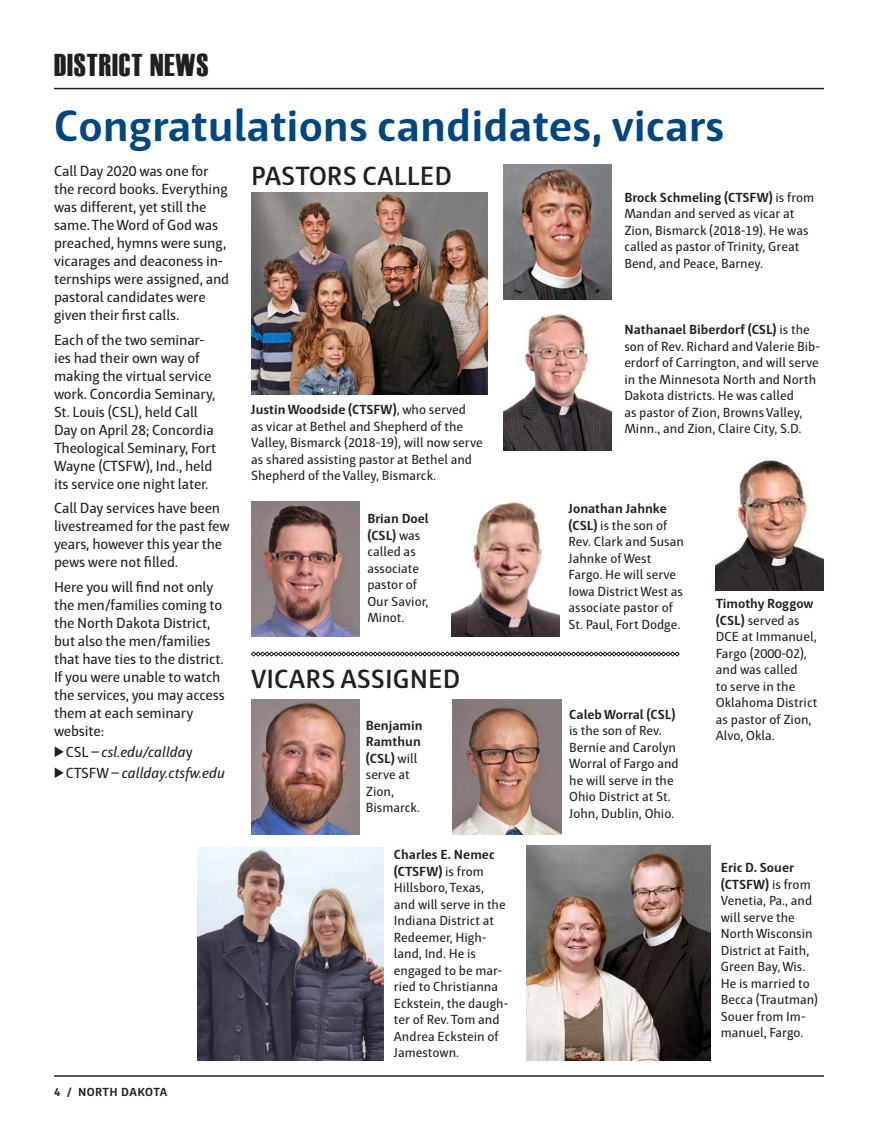
<style>
.page{position:relative;width:878px;height:1141px;background:#fff}
.page>*{position:absolute;margin:0;border:0;box-sizing:border-box;transform-origin:0 0}
.Submissions_Body_Tex{font:700 45px "Haptic";color:#004780}
.Interior_Header_Bar{font:31.5px "Haettenschweiler";letter-spacing:.03em;color:#231f20}
.Submissions_Body_Tex-2{font:600 27px "Haptic";color:#231f20}
.Submissions_Body_Tex-3{font:15px/18px "Haptic";letter-spacing:-.01em;color:#231f20}
.Submissions_Body_Tex-4{font:italic 15px "Haptic";letter-spacing:-.01em;color:#231f20}
.Submissions_Body_Tex-5{font:13.5px/16.5px "Haptic";color:#231f20}
.t1{font:700 12px "Haptic";letter-spacing:.025em;color:#231f20}
.s1{font-family:"Abril Text";font-weight:700;font-style:normal}
.s2{font-style:normal}
.s3{font-weight:700}
</style>
<div class="page">
<hr style="left:54px;top:1075px;width:770px;height:2px;background:#231f20">
<hr style="left:54px;top:88px;width:770px;height:1px;background:#231f20">
<img style="left:251px;top:193px;width:236px;height:202px">
<img style="left:503px;top:165px;width:108px;height:135px">
<img style="left:251px;top:502px;width:108px;height:135px">
<img style="left:503px;top:313px;width:108px;height:137px">
<img style="left:452px;top:502px;width:108px;height:135px">
<img style="left:716px;top:460px;width:108px;height:131px">
<img style="left:251px;top:700px;width:108px;height:135px">
<img style="left:453px;top:700px;width:108px;height:135px">
<svg style="left:251px;top:651px;width:428px;height:5px"></svg>
<img style="left:526px;top:845px;width:184px;height:215px">
<img style="left:197px;top:847px;width:186px;height:213px">
<p class="Interior_Header_Bar" style="left:54px;top:47px;width:156px">DISTRICT NEWS</p>
<p class="Submissions_Body_Tex" style="left:54px;top:99px;width:672px">Congratulations candidates, vicars</p>
<p class="Submissions_Body_Tex-3" style="left:54px;top:162px;width:177px">Call Day 2020 was one for the record books. Everything was different, yet still the same. The Word of God was preached, hymns were sung, vicarages and deaconess in&shy;ternships were assigned, and pastoral candidates were given their first calls.</p>
<p class="Submissions_Body_Tex-3" style="left:54px;top:330px;width:164px">Each of the two seminar&shy;ies had their own way of making the virtual service work. Concordia Seminary,<br>St. Louis (CSL), held Call<br>Day on April 28; Concordia<br>Theological Seminary, Fort<br>Wayne (CTSFW), Ind., held its service one night later.</p>
<p class="Submissions_Body_Tex-3" style="left:54px;top:499px;width:177px">Call Day services have been livestreamed for the past few years, however this year the pews were not filled.</p>
<p class="Submissions_Body_Tex-3" style="left:54px;top:578px;width:172px">Here you will find not only the men/families coming to the North Dakota District, but also the men/families that have ties to the district.<br>If you were unable to watch the services, you may access them at each seminary website:</p>
<p class="Submissions_Body_Tex-4" style="left:54px;top:743px;width:140px"><span class="s1">v</span> <span class="s2">CSL –</span> csl.edu/callda<span class="s2">y</span></p>
<p class="Submissions_Body_Tex-4" style="left:54px;top:764px;width:172px"><span class="s1">v</span> <span class="s2">CTSFW –</span> callday.ctsfw.edu</p>
<p class="Submissions_Body_Tex-2" style="left:251px;top:159px;width:202px">PASTORS CALLED</p>
<p class="Submissions_Body_Tex-5" style="left:624px;top:189px;width:191px"><span class="s3">Brock Schmeling (CTSFW)</span> is from<br>Mandan and served as vicar at<br>Zion, Bismarck (2018-19). He was called as pastor of Trinity, Great<br>Bend, and Peace, Barney.</p>
<p class="Submissions_Body_Tex-5" style="left:624px;top:321px;width:197px"><span class="s3">Nathanael Biberdorf (CSL)</span> is the son of Rev. Richard and Valerie Bib&shy;erdorf of Carrington, and will serve in the Minnesota North and North Dakota districts. He was called<br>as pastor of Zion, Browns Valley, Minn., and Zion, Claire City, S.D.</p>
<p class="Submissions_Body_Tex-5" style="left:251px;top:401px;width:233px"><span class="s3">Justin Woodside (CTSFW)</span>, who served<br>as vicar at Bethel and Shepherd of the Valley, Bismarck (2018-19), will now serve as shared assisting pastor at Bethel and Shepherd of the Valley, Bismarck.</p>
<p class="Submissions_Body_Tex-5" style="left:367px;top:510px;width:63px"><span class="s3">Brian Doel (CSL)</span> was called as associate pastor of<br>Our Savior,<br>Minot.</p>
<p class="Submissions_Body_Tex-5" style="left:568px;top:500px;width:117px"><span class="s3">Jonathan Jahnke (CSL)</span> is the son of<br>Rev. Clark and Susan<br>Jahnke of West<br>Fargo. He will serve<br>Iowa District West as associate pastor of<br>St. Paul, Fort Dodge.</p>
<p class="Submissions_Body_Tex-5" style="left:716px;top:595px;width:103px"><span class="s3">Timothy Roggow (CSL)</span> served as<br>DCE at Immanuel,<br>Fargo (2000-02), and was called<br>to serve in the<br>Oklahoma District as pastor of Zion,<br>Alvo, Okla.</p>
<p class="Submissions_Body_Tex-2" style="left:251px;top:663px;width:210px">VICARS ASSIGNED</p>
<p class="Submissions_Body_Tex-5" style="left:366px;top:717px;width:58px"><span class="s3">Benjamin<br>Ramthun (CSL)</span> will serve at<br>Zion,<br>Bismarck.</p>
<p class="Submissions_Body_Tex-5" style="left:569px;top:706px;width:111px"><span class="s3">Caleb Worral (CSL) </span>is the son of Rev.<br>Bernie and Carolyn<br>Worral of Fargo and he will serve in the<br>Ohio District at St.<br>John, Dublin, Ohio.</p>
<p class="t1" style="left:54px;top:1084px;width:115px">4 / NORTH DAKOTA</p>
<p class="Submissions_Body_Tex-5" style="left:394px;top:846px;width:116px"><span class="s3">Charles E. Nemec (CTSFW)</span> is from<br>Hillsboro, Texas, and will serve in the<br>Indiana District at<br>Redeemer, High&shy;land, Ind. He is engaged to be mar&shy;ried to Christianna<br>Eckstein, the daugh&shy;ter of Rev. Tom and<br>Andrea Eckstein of<br>Jamestown.</p>
<p class="Submissions_Body_Tex-5" style="left:720px;top:859px;width:99px"><span class="s3">Eric D. Souer (CTSFW)</span> is from<br>Venetia, Pa., and will serve the<br>North Wisconsin<br>District at Faith,<br>Green Bay, Wis.<br>He is married to<br>Becca (Trautman)<br>Souer from Im&shy;manuel, Fargo.</p>
</div>
